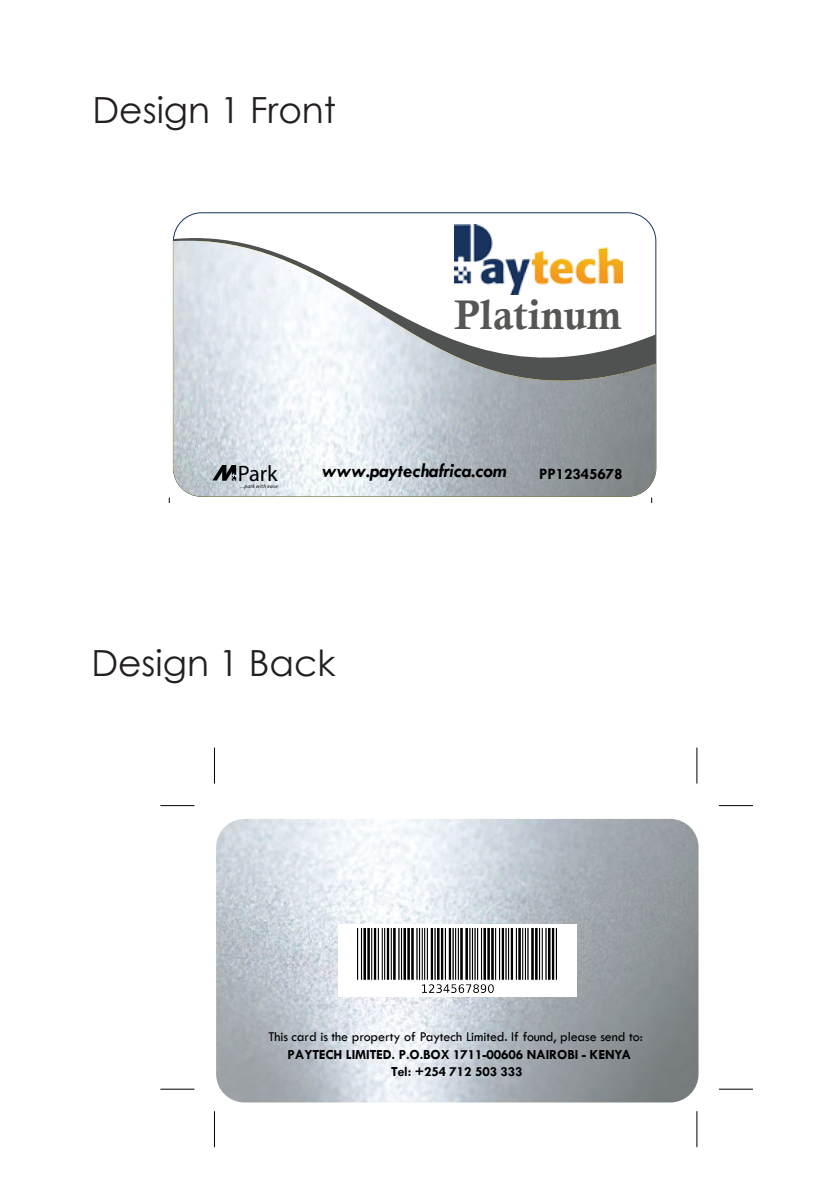
<style>
.page{position:relative;width:840px;height:1191px;background:#fff}
.page>*{position:absolute;margin:0;border:0;box-sizing:border-box;transform-origin:0 0}
.t1{font:41.4px "Calis MT Bol";color:#565654}
.t2{font:36px "Century Gothic";color:#231f20}
.t3{font:22.4px "Myriad Pro";color:#000}
.t4{font:italic 700 20px "Tw Cen";letter-spacing:-.01em;color:#000}
.t5{font:700 16px "Tw Cen";letter-spacing:-.01em;color:#000}
.t6{font:700 14px/17px "Tw Cen";letter-spacing:-.01em;color:#000;text-align:center}
.t7{font:14px "Tw Cen";letter-spacing:-.01em;color:#000}
.t8{font:italic 5.2px "Myriad Pro";letter-spacing:.05em;color:#000}
</style>
<div class="page">
<hr style="left:214px;top:747px;width:1px;height:36px;background:#000">
<hr style="left:160px;top:805px;width:34px;height:1px;background:#000">
<hr style="left:160px;top:1088px;width:34px;height:1px;background:#000">
<hr style="left:214px;top:1111px;width:1px;height:36px;background:#000">
<hr style="left:696px;top:747px;width:1px;height:36px;background:#000">
<hr style="left:718px;top:805px;width:34px;height:1px;background:#000">
<hr style="left:718px;top:1088px;width:34px;height:1px;background:#000">
<hr style="left:696px;top:1111px;width:1px;height:36px;background:#000">
<img style="left:216px;top:819px;width:482px;height:283px">
<img style="left:173px;top:241px;width:450px;height:255px">
<svg style="left:445px;top:313px;width:212px;height:190px"></svg>
<img style="left:454px;top:224px;width:168px;height:71px">
<div style="left:338px;top:924px;width:238px;height:72px;background:#fff"></div>
<img style="left:357px;top:928px;width:198px;height:64px">
<svg style="left:212px;top:465px;width:24px;height:15px"></svg>
<h2 class="t2" style="left:92px;top:84px;width:245px">Design 1 Front</h2>
<h1 class="t1" style="left:454px;top:291px;width:168px">Platinum</h1>
<h3 class="t3" style="left:237px;top:459px;width:42px">Park</h3>
<h3 class="t4" style="left:322px;top:459px;width:186px">www.paytechafrica.com</h3>
<p class="t5" style="left:539px;top:464px;width:85px">PP12345678</p>
<p class="t8" style="left:240px;top:483px;width:39px">...park with ease</p>
<h2 class="t2" style="left:91px;top:638px;width:246px">Design 1 Back</h2>
<p class="t7" style="left:268px;top:1028px;width:375px">This card is the property of Paytech Limited. If found, please send to:</p>
<p class="t6" style="left:287px;top:1045px;width:345px">PAYTECH LIMITED. P.O.BOX 1711-00606 NAIROBI - KENYA<br>Tel: +254 712 503 333</p>
</div>
